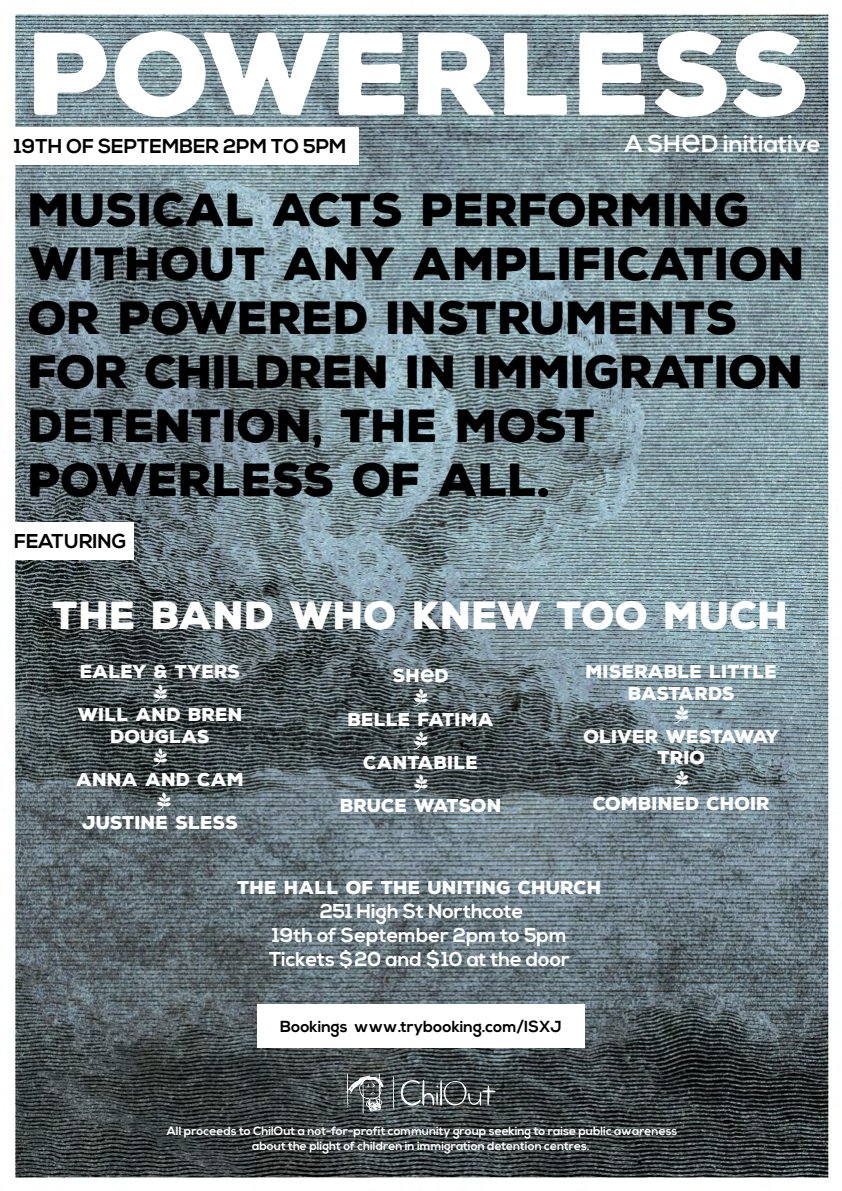
<style>
.page{position:relative;width:842px;height:1191px;background:#fff}
.page>*{position:absolute;margin:0;border:0;box-sizing:border-box;transform-origin:0 0}
.t1{font:900 113.4px "Nexa Rust Sans";color:#fff}
.t2{font:900 45px/54px "Nexa Rust Sans";letter-spacing:-.01em;color:#000}
.t3{font:900 38px "Nexa Rust Sans";color:#fff}
.t4{font:700 24px "Nexa";color:#fff}
.t5{font:700 20px/24px "Nexa";color:#fff;text-align:center}
.t6{font:700 20px "Nexa";color:#000}
.t7{font:900 18px/21.6px "Nexa Rust Sans";color:#fff;text-align:center}
.t8{font:700 16px "Nexa";color:#000}
.t9{font:700 12px/14.4px "Nexa";color:#fff;text-align:center}
.s1{font-family:"Avenir Next";font-weight:500;font-size:36px}
.s2{font-family:"Nexa";font-weight:700;font-size:25px}
</style>
<div class="page">
<img style="left:13px;top:14px;width:816px;height:1164px">
<div style="left:14px;top:127px;width:345px;height:37px;background:#fff"></div>
<div style="left:14px;top:522px;width:120px;height:37px;background:#fff"></div>
<div style="left:257px;top:1003px;width:328px;height:44px;background:#fff"></div>
<svg style="left:400px;top:1079px;width:96px;height:26px;background:#5f6566"></svg>
<svg style="left:393px;top:1075px;width:1px;height:35px"></svg>
<svg style="left:346px;top:1073px;width:37px;height:40px"></svg>
<svg style="left:153px;top:684px;width:14px;height:18px"></svg>
<svg style="left:153px;top:749px;width:14px;height:18px"></svg>
<svg style="left:157px;top:792px;width:14px;height:18px"></svg>
<svg style="left:414px;top:688px;width:14px;height:18px"></svg>
<svg style="left:414px;top:731px;width:14px;height:18px"></svg>
<svg style="left:414px;top:775px;width:14px;height:18px"></svg>
<svg style="left:675px;top:705px;width:14px;height:18px"></svg>
<svg style="left:675px;top:770px;width:14px;height:18px"></svg>
<h1 class="t1" style="left:29px;top:-3px;width:785px">POWERLESS</h1>
<p class="t6" style="left:14px;top:135px;width:334px">19TH OF SEPTEMBER 2PM TO 5PM</p>
<h3 class="t4" style="left:625px;top:130px;width:198px">A SH<span class="s1">e</span>D initiative</h3>
<h2 class="t2" style="left:28px;top:183px;width:779px">MUSICAL ACTS PERFORMING<br>WITHOUT ANY AMPLIFICATION<br>OR POWERED INSTRUMENTS<br>FOR CHILDREN IN IMMIGRATION<br>DETENTION, THE MOST<br>POWERLESS OF ALL.</h2>
<p class="t6" style="left:14px;top:530px;width:114px">FEATURING</p>
<h3 class="t3" style="left:53px;top:589px;width:738px">THE BAND WHO KNEW TOO MUCH</h3>
<p class="t7" style="left:80px;top:661px;width:162px">EALEY &amp; TYERS</p>
<p class="t7" style="left:78px;top:704px;width:167px">WILL AND BREN<br>DOUGLAS</p>
<p class="t7" style="left:76px;top:769px;width:169px">ANNA AND CAM</p>
<p class="t7" style="left:82px;top:812px;width:157px">JUSTINE SLESS</p>
<p class="t7" style="left:393px;top:665px;width:58px">SH<span class="s2">e</span>D</p>
<p class="t7" style="left:348px;top:708px;width:148px">BELLE FATIMA</p>
<p class="t7" style="left:364px;top:751px;width:116px">CANTABILE</p>
<p class="t7" style="left:340px;top:795px;width:163px">BRUCE WATSON</p>
<p class="t7" style="left:586px;top:661px;width:193px">MISERABLE LITTLE<br>BASTARDS</p>
<p class="t7" style="left:584px;top:725px;width:197px">OLIVER WESTAWAY<br>TRIO</p>
<p class="t7" style="left:593px;top:793px;width:179px">COMBINED CHOIR</p>
<p class="t7" style="left:237px;top:877px;width:366px">THE HALL OF THE UNITING CHURCH</p>
<p class="t5" style="left:269px;top:900px;width:302px">251 High St Northcote<br>19th of September 2pm to 5pm<br>Tickets $20 and $10 at the door</p>
<p class="t8" style="left:280px;top:1016px;width:283px">Bookings www.trybooking.com/ISXJ</p>
<p class="t9" style="left:167px;top:1124px;width:512px">All proceeds to ChilOut a not-for-profit community group seeking to raise public awareness about the plight of children in immigration detention centres.</p>
</div>
